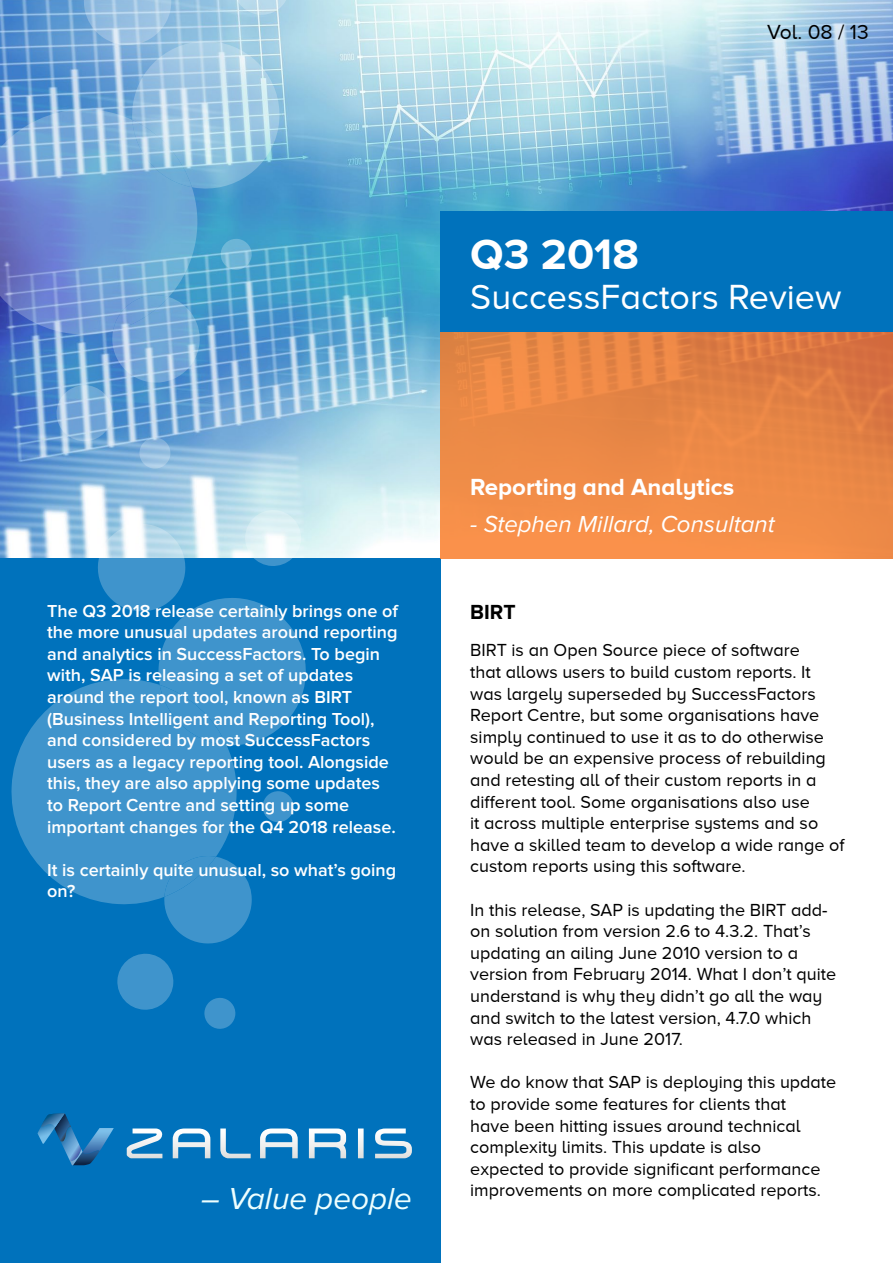
<style>
.page{position:relative;width:893px;height:1263px;background:#fff}
.page>*{position:absolute;margin:0;border:0;box-sizing:border-box;transform-origin:0 0}
.t1{font:700 43.8px "Proxima Nova A";color:#fff}
.t2{font:36px "Proxima Nova A";color:#fff}
.t3{font:italic 31.5px "Proxima Nova";color:#eff}
.t4{font:italic 24px "Proxima Nova";color:#fff}
.t5{font:700 24px "Proxima Nova A";color:#fff}
.t6{font:21px "Proxima Nova A";color:#000}
.t7{font:700 21px "Proxima Nova A";color:#000}
.t8{font:18px/21.6px "Proxima Nova A";color:#000}
.t9{font:600 18px/21.6px "Proxima Nova";color:#fff}
</style>
<div class="page">
<img style="left:0;top:0;width:893px;height:559px">
<div style="left:440px;top:211px;width:453px;height:121px;background:#0072bc"></div>
<div style="left:0;top:559px;width:440px;height:704px;background:#0072bc"></div>
<svg style="left:440px;top:332px;width:453px;height:227px;fill:#ed8a47"></svg>
<svg style="left:127px;top:1128px;width:285px;height:30px"></svg>
<svg style="left:38px;top:1113px;width:76px;height:52px"></svg>
<svg style="left:0;top:101px;width:199px;height:235px"></svg>
<svg style="left:81px;top:0;width:211px;height:194px"></svg>
<svg style="left:220px;top:238px;width:33px;height:33px"></svg>
<svg style="left:54px;top:292px;width:149px;height:178px"></svg>
<svg style="left:11px;top:682px;width:226px;height:223px;fill:#3f94cc"></svg>
<svg style="left:163px;top:855px;width:89px;height:89px"></svg>
<svg style="left:117px;top:953px;width:57px;height:57px"></svg>
<svg style="left:97px;top:509px;width:211px;height:238px"></svg>
<div style="left:262px;top:791px;width:32px;height:31px;background:#3f94cc;border-radius:50%"></div>
<svg style="left:204px;top:997px;width:32px;height:32px"></svg>
<p class="t6" style="left:767px;top:20px;width:103px">Vol. 08 / 13</p>
<h1 class="t1" style="left:470px;top:229px;width:170px">Q3 2018</h1>
<h2 class="t2" style="left:470px;top:277px;width:373px">SuccessFactors Review</h2>
<p class="t9" style="left:47px;top:600px;width:352px">The Q3 2018 release certainly brings one of the more unusual updates around reporting and analytics in SuccessFactors. To begin with, SAP is releasing a set of updates around the report tool, known as BIRT (Business Intelligent and Reporting Tool), and considered by most SuccessFactors users as a legacy reporting tool. Alongside this, they are also applying some updates to Report Centre and setting up some important changes for the Q4 2018 release.</p>
<p class="t9" style="left:47px;top:860px;width:351px">It is certainly quite unusual, so what’s going on?</p>
<h3 class="t3" style="left:201px;top:1184px;width:212px">– Value people</h3>
<h3 class="t5" style="left:470px;top:473px;width:265px">Reporting and Analytics</h3>
<h3 class="t4" style="left:470px;top:513px;width:306px">- Stephen Millard, Consultant</h3>
<p class="t7" style="left:470px;top:600px;width:47px">BIRT</p>
<p class="t8" style="left:470px;top:639px;width:376px">BIRT is an Open Source piece of software<br>that allows users to build custom reports. It was largely superseded by SuccessFactors Report Centre, but some organisations have simply continued to use it as to do otherwise would be an expensive process of rebuilding and retesting all of their custom reports in a different tool. Some organisations also use<br>it across multiple enterprise systems and so have a skilled team to develop a wide range of custom reports using this software.</p>
<p class="t8" style="left:470px;top:898px;width:367px">In this release, SAP is updating the BIRT add&shy;on solution from version 2.6 to 4.3.2. That’s updating an ailing June 2010 version to a version from February 2014. What I don’t quite understand is why they didn’t go all the way and switch to the latest version, 4.7.0 which was released in June 2017.</p>
<p class="t8" style="left:470px;top:1071px;width:368px">We do know that SAP is deploying this update to provide some features for clients that<br>have been hitting issues around technical complexity limits. This update is also expected to provide significant performance improvements on more complicated reports.</p>
</div>
